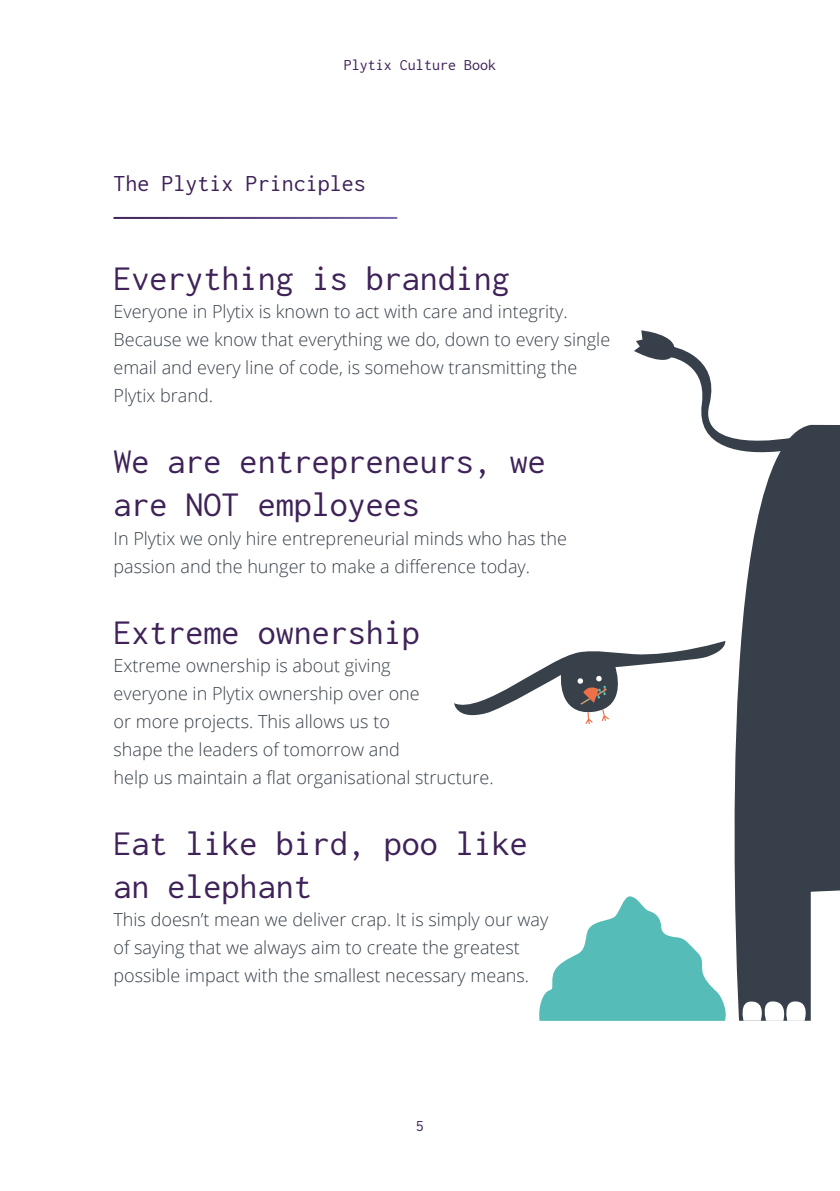
<style>
.page{position:relative;width:840px;height:1191px;background:#fff}
.page>*{position:absolute;margin:0;border:0;box-sizing:border-box;transform-origin:0 0}
.t1{font:36px/43.2px "Inconsolata";color:#3e2258}
.t2{font:24px "Inconsolata";color:#3e2258}
.t3{font:300 18px/28px "Open Sans";color:#37404a}
.t4{font:16px "Inconsolata";color:#3e2258}
</style>
<div class="page">
<svg style="left:725px;top:425px;width:114px;height:595px;fill:#363f4a"></svg>
<svg style="left:634px;top:330px;width:186px;height:125px"></svg>
<svg style="left:738px;top:1001px;width:72px;height:19px"></svg>
<svg style="left:539px;top:896px;width:188px;height:124px"></svg>
<svg style="left:454px;top:641px;width:271px;height:83px"></svg>
<p class="t4" style="left:344px;top:55px;width:153px">Plytix Culture Book</p>
<h2 class="t2" style="left:113px;top:168px;width:253px">The Plytix Principles</h2>
<h1 class="t1" style="left:113px;top:256px;width:397px">Everything is branding</h1>
<p class="t3" style="left:113px;top:297px;width:498px">Everyone in Plytix is known to act with care and integrity.<br>Because we know that everything we do, down to every single email and every line of code, is somehow transmitting the Plytix brand.</p>
<h1 class="t1" style="left:113px;top:439px;width:433px">We are entrepreneurs, we are NOT employees</h1>
<p class="t3" style="left:113px;top:523px;width:454px">In Plytix we only hire entrepreneurial minds who has the passion and the hunger to make a difference today.</p>
<h1 class="t1" style="left:113px;top:610px;width:307px">Extreme ownership</h1>
<p class="t3" style="left:113px;top:650px;width:381px">Extreme ownership is about giving<br>everyone in Plytix ownership over one<br>or more projects. This allows us to<br>shape the leaders of tomorrow and<br>help us maintain a flat organisational structure.</p>
<h1 class="t1" style="left:113px;top:821px;width:415px">Eat like bird, poo like an elephant</h1>
<p class="t3" style="left:113px;top:905px;width:436px">This doesn’t mean we deliver crap. It is simply our way of saying that we always aim to create the greatest possible impact with the smallest necessary means.</p>
<p class="t4" style="left:416px;top:1115px;width:9px">5</p>
</div>
